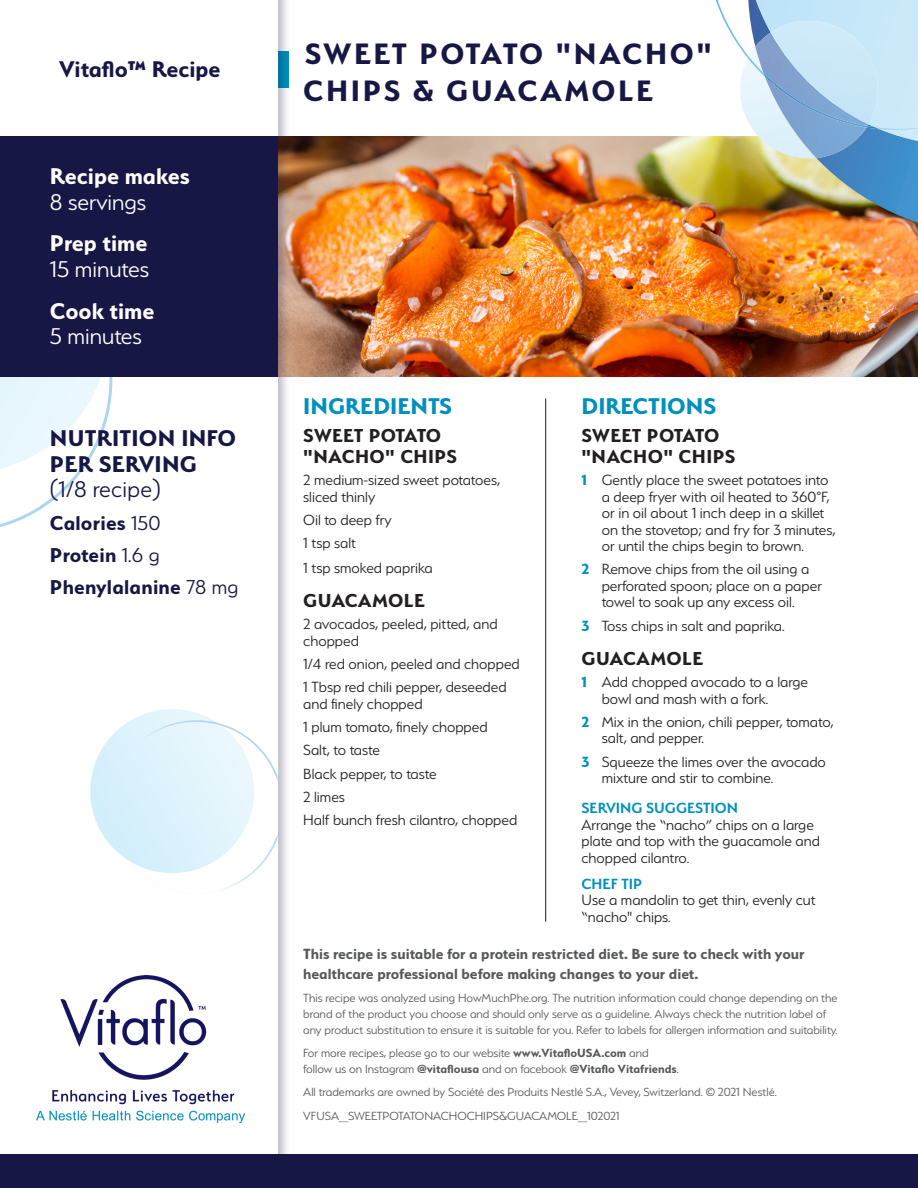
<style>
.page{position:relative;width:918px;height:1188px;background:#fff}
.page>*{position:absolute;margin:0;border:0;box-sizing:border-box;transform-origin:0 0}
.body_bullet_2{font:700 33px/37.5px "Serenity";letter-spacing:.08em;color:#171745}
.body{font:700 25.5px/25.3px "Serenity";color:#fff}
.body-2{font:700 25.5px/25.5px "Serenity";letter-spacing:.01em;color:#171745}
.subhead_blue{font:700 25.5px "Serenity";color:#0090be}
.body-3{font:300 25.5px/25.3px "Serenity";color:#fff}
.body-4{font:700 25.35px "Serenity";color:#171745}
.body-5{font:700 22.5px "Serenity";letter-spacing:.01em;color:#171745}
.Ingredient_Subtitles{font:700 21px/21px "Serenity";letter-spacing:.02em;color:#231f20}
.Directions{font:300 16.5px/16.5px "Serenity";color:#231f20}
.Ingredients{font:300 16.5px/16.5px "Serenity";color:#231f20}
.Trademark_info{font:700 16.5px/19.8px "Serenity";color:#57585a}
.Ingredients-2{font:600 16.5px "Serenity";color:#0090be}
.Trademark_info-2{font:300 13.2px/15.9px "Serenity";color:#57585a}
.s1{font-weight:300}
.s2{font-weight:700}
.s3{font-weight:700;color:#0090be}
</style>
<div class="page">
<img style="left:290px;top:136px;width:628px;height:241px">
<hr style="left:545px;top:398px;width:1px;height:524px;background:#171745">
<img style="left:716px;top:0;width:20px;height:42px">
<img style="left:736px;top:0;width:182px;height:223px">
<img style="left:875px;top:127px;width:43px;height:3px">
<img style="left:748px;top:56px;width:17px;height:21px">
<img style="left:763px;top:73px;width:105px;height:55px">
<div style="left:0;top:0;width:290px;height:1188px;background:#171745;opacity:.29"></div>
<div style="left:0;top:0;width:278px;height:1176px;background:#fff"></div>
<img style="left:0;top:377px;width:113px;height:150px">
<svg style="left:90px;top:709px;width:122px;height:134px"></svg>
<img style="left:130px;top:724px;width:148px;height:165px">
<img style="left:109px;top:720px;width:113px;height:141px">
<div style="left:0;top:136px;width:278px;height:241px;background:#171745"></div>
<div style="left:0;top:1155px;width:918px;height:33px;background:#171745"></div>
<img style="left:36px;top:975px;width:209px;height:147px">
<p class="body-4" style="left:59px;top:55px;width:163px">Vitaflo™ Recipe</p>
<p class="body" style="left:50px;top:163px;width:141px">Recipe makes<br><span class="s1">8 servings</span></p>
<p class="body-3" style="left:50px;top:231px;width:101px"><span class="s2">Prep time<br></span>15 minutes</p>
<p class="body" style="left:50px;top:298px;width:106px">Cook time<br><span class="s1">5 minutes</span></p>
<p class="body-2" style="left:50px;top:425px;width:188px">NUTRITION INFO<br>PER SERVING <span class="s1">(1/8 recipe)</span></p>
<p class="body-5" style="left:50px;top:510px;width:112px">Calories <span class="s1">150</span></p>
<p class="body-5" style="left:50px;top:542px;width:111px">Protein <span class="s1">1.6 g</span></p>
<p class="body-5" style="left:50px;top:574px;width:190px">Phenylalanine <span class="s1">78 mg</span></p>
<p class="body_bullet_2" style="left:303px;top:34px;width:410px">SWEET POTATO "NACHO"<br>CHIPS &amp; GUACAMOLE</p>
<p class="subhead_blue" style="left:303px;top:392px;width:150px">INGREDIENTS</p>
<p class="Ingredient_Subtitles" style="left:303px;top:425px;width:155px">SWEET POTATO "NACHO" CHIPS</p>
<p class="Ingredients" style="left:303px;top:472px;width:198px">2 medium-sized sweet potatoes, sliced thinly</p>
<p class="Ingredients" style="left:303px;top:511px;width:90px">Oil to deep fry</p>
<p class="Ingredients" style="left:303px;top:535px;width:54px">1 tsp salt</p>
<p class="Ingredients" style="left:303px;top:559px;width:131px">1 tsp smoked paprika</p>
<p class="Ingredient_Subtitles" style="left:303px;top:590px;width:123px">GUACAMOLE</p>
<p class="Ingredients" style="left:303px;top:616px;width:196px">2 avocados, peeled, pitted, and chopped</p>
<p class="Ingredients" style="left:303px;top:656px;width:218px">1/4 red onion, peeled and chopped</p>
<p class="Ingredients" style="left:303px;top:679px;width:205px">1 Tbsp red chili pepper, deseeded and finely chopped</p>
<p class="Ingredients" style="left:303px;top:719px;width:186px">1 plum tomato, finely chopped</p>
<p class="Ingredients" style="left:303px;top:742px;width:78px">Salt, to taste</p>
<p class="Ingredients" style="left:303px;top:765px;width:135px">Black pepper, to taste</p>
<p class="Ingredients" style="left:303px;top:788px;width:43px">2 limes</p>
<p class="Ingredients" style="left:303px;top:812px;width:216px">Half bunch fresh cilantro, chopped</p>
<p class="subhead_blue" style="left:582px;top:392px;width:136px">DIRECTIONS</p>
<p class="Ingredient_Subtitles" style="left:582px;top:425px;width:155px">SWEET POTATO "NACHO" CHIPS</p>
<p class="Directions" style="left:602px;top:472px;width:235px;text-indent:-20px"><span class="s3">1</span> Gently place the sweet potatoes into a deep fryer with oil heated to 360°F, or in oil about 1 inch deep in a skillet on the stovetop; and fry for 3 minutes, or until the chips begin to brown.</p>
<p class="Directions" style="left:602px;top:561px;width:222px;text-indent:-20px"><span class="s3">2</span> Remove chips from the oil using a perforated spoon; place on a paper towel to soak up any excess oil.</p>
<p class="Directions" style="left:582px;top:617px;width:205px"><span class="s3">3</span> Toss chips in salt and paprika.</p>
<p class="Ingredient_Subtitles" style="left:582px;top:648px;width:123px">GUACAMOLE</p>
<p class="Directions" style="left:602px;top:674px;width:208px;text-indent:-20px"><span class="s3">1</span> Add chopped avocado to a large bowl and mash with a fork.</p>
<p class="Directions" style="left:602px;top:713px;width:233px;text-indent:-20px"><span class="s3">2</span> Mix in the onion, chili pepper, tomato, salt, and pepper.</p>
<p class="Directions" style="left:602px;top:753px;width:226px;text-indent:-20px"><span class="s3">3</span> Squeeze the limes over the avocado mixture and stir to combine.</p>
<p class="Ingredients-2" style="left:582px;top:799px;width:158px">SERVING SUGGESTION</p>
<p class="Ingredients" style="left:582px;top:816px;width:240px">Arrange the “nacho” chips on a large plate and top with the guacamole and chopped cilantro.</p>
<p class="Ingredients-2" style="left:582px;top:875px;width:62px">CHEF TIP</p>
<p class="Ingredients" style="left:582px;top:892px;width:236px">Use a mandolin to get thin, evenly cut “nacho" chips.</p>
<p class="Trademark_info" style="left:303px;top:944px;width:503px">This recipe is suitable for a protein restricted diet. Be sure to check with your healthcare professional before making changes to your diet.</p>
<p class="Trademark_info-2" style="left:303px;top:990px;width:536px">This recipe was analyzed using HowMuchPhe.org. The nutrition information could change depending on the brand of the product you choose and should only serve as a guideline. Always check the nutrition label of any product substitution to ensure it is suitable for you. Refer to labels for allergen information and suitability.</p>
<p class="Trademark_info-2" style="left:303px;top:1045px;width:377px">For more recipes, please go to our website <span class="s2">www.VitafloUSA.com</span> and follow us on Instagram <span class="s2">@vitaflousa</span> and on facebook <span class="s2">@Vitaflo Vitafriends</span>.</p>
<p class="Trademark_info-2" style="left:303px;top:1084px;width:475px">All trademarks are owned by Société des Produits Nestlé S.A., Vevey, Switzerland. © 2021 Nestlé.</p>
<p class="Trademark_info-2" style="left:303px;top:1108px;width:318px">VFUSA_SWEETPOTATONACHOCHIPS&amp;GUACAMOLE_102021</p>
</div>
